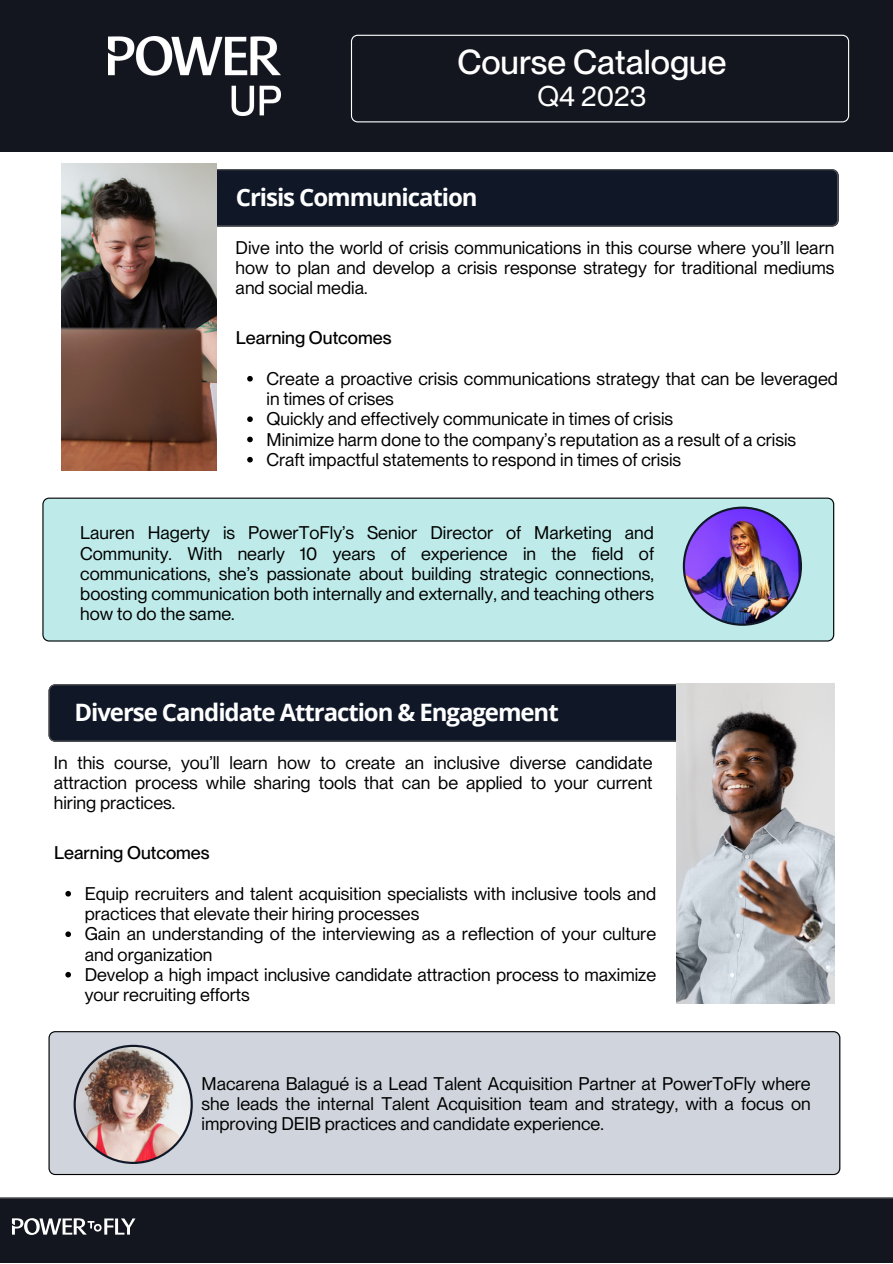
<style>
.page{position:relative;width:893px;height:1264px;background:#fff}
.page>*{position:absolute;margin:0;border:0;box-sizing:border-box;transform-origin:0 0}
.t1{font:500 33.9px "PP Neue Montreal";color:#fff}
.t2{font:27.9px "PP Neue Montreal";color:#fff}
.t3{font:700 24px "Open Sans";letter-spacing:-.045em;color:#fff}
.t4{font:18px/20.2px "PP Neue Montreal";color:#000;text-align:justify}
.t5{font:500 18px "PP Neue Montreal";color:#000}
</style>
<div class="page">
<div style="left:42px;top:497px;width:792px;height:144px;background:#beebe9"></div>
<div style="left:0;top:1197px;width:892px;height:65px;background:#13161e"></div>
<svg style="left:12px;top:1218px;width:123px;height:16px"></svg>
<svg style="left:216px;top:169px;width:622px;height:58px;background:#131b2a"></svg>
<img style="left:682px;top:506px;width:120px;height:119px">
<svg style="left:247px;top:376px;width:6px;height:5px"></svg>
<svg style="left:247px;top:416px;width:6px;height:6px"></svg>
<svg style="left:247px;top:436px;width:6px;height:6px"></svg>
<svg style="left:247px;top:457px;width:6px;height:5px"></svg>
<div style="left:49px;top:1031px;width:791px;height:144px;background:#d0d5dd"></div>
<img style="left:74px;top:1044px;width:119px;height:119px">
<div style="left:48px;top:684px;width:628px;height:57px;background:#101828"></div>
<svg style="left:65px;top:891px;width:6px;height:5px"></svg>
<svg style="left:65px;top:931px;width:6px;height:6px"></svg>
<svg style="left:65px;top:971px;width:6px;height:6px"></svg>
<img style="left:61px;top:163px;width:155px;height:307px">
<div style="left:0;top:0;width:892px;height:151px;background:#13161e"></div>
<img style="left:108px;top:36px;width:172px;height:79px">
<svg style="left:351px;top:35px;width:498px;height:87px"></svg>
<img style="left:676px;top:683px;width:158px;height:320px">
<p class="t1" style="left:457px;top:42px;width:270px">Course Catalogue</p>
<p class="t2" style="left:537px;top:79px;width:110px">Q4 2023</p>
<p class="t3" style="left:236px;top:180px;width:243px">Crisis Communication</p>
<p class="t4" style="left:235px;top:237px;width:600px">Dive into the world of crisis communications in this course where you’ll learn how to plan and develop a crisis response strategy for traditional mediums and social media.</p>
<p class="t5" style="left:236px;top:327px;width:157px">Learning Outcomes</p>
<p class="t4" style="left:266px;top:368px;width:573px">Create a proactive crisis communications strategy that can be leveraged in times of crises</p>
<p class="t4" style="left:266px;top:409px;width:408px">Quickly and effectively communicate in times of crisis</p>
<p class="t4" style="left:266px;top:429px;width:531px">Minimize harm done to the company’s reputation as a result of a crisis</p>
<p class="t4" style="left:266px;top:449px;width:416px">Craft impactful statements to respond in times of crisis</p>
<p class="t4" style="left:80px;top:523px;width:575px">Lauren Hagerty is PowerToFly’s Senior Director of Marketing and Community. With nearly 10 years of experience in the field of communications, she’s passionate about building strategic connections, boosting communication both internally and externally, and teaching others how to do the same.</p>
<p class="t3" style="left:74px;top:695px;width:485px">Diverse Candidate Attraction &amp; Engagement</p>
<p class="t4" style="left:54px;top:752px;width:600px">In this course, you’ll learn how to create an inclusive diverse candidate attraction process while sharing tools that can be applied to your current hiring practices.</p>
<p class="t5" style="left:54px;top:842px;width:157px">Learning Outcomes</p>
<p class="t4" style="left:85px;top:883px;width:573px">Equip recruiters and talent acquisition specialists with inclusive tools and practices that elevate their hiring processes</p>
<p class="t4" style="left:85px;top:923px;width:573px">Gain an understanding of the interviewing as a reflection of your culture and organization</p>
<p class="t4" style="left:85px;top:964px;width:573px">Develop a high impact inclusive candidate attraction process to maximize your recruiting efforts</p>
<p class="t4" style="left:201px;top:1073px;width:610px">Macarena Balagué is a Lead Talent Acquisition Partner at PowerToFly where she leads the internal Talent Acquisition team and strategy, with a focus on improving DEIB practices and candidate experience.</p>
</div>
